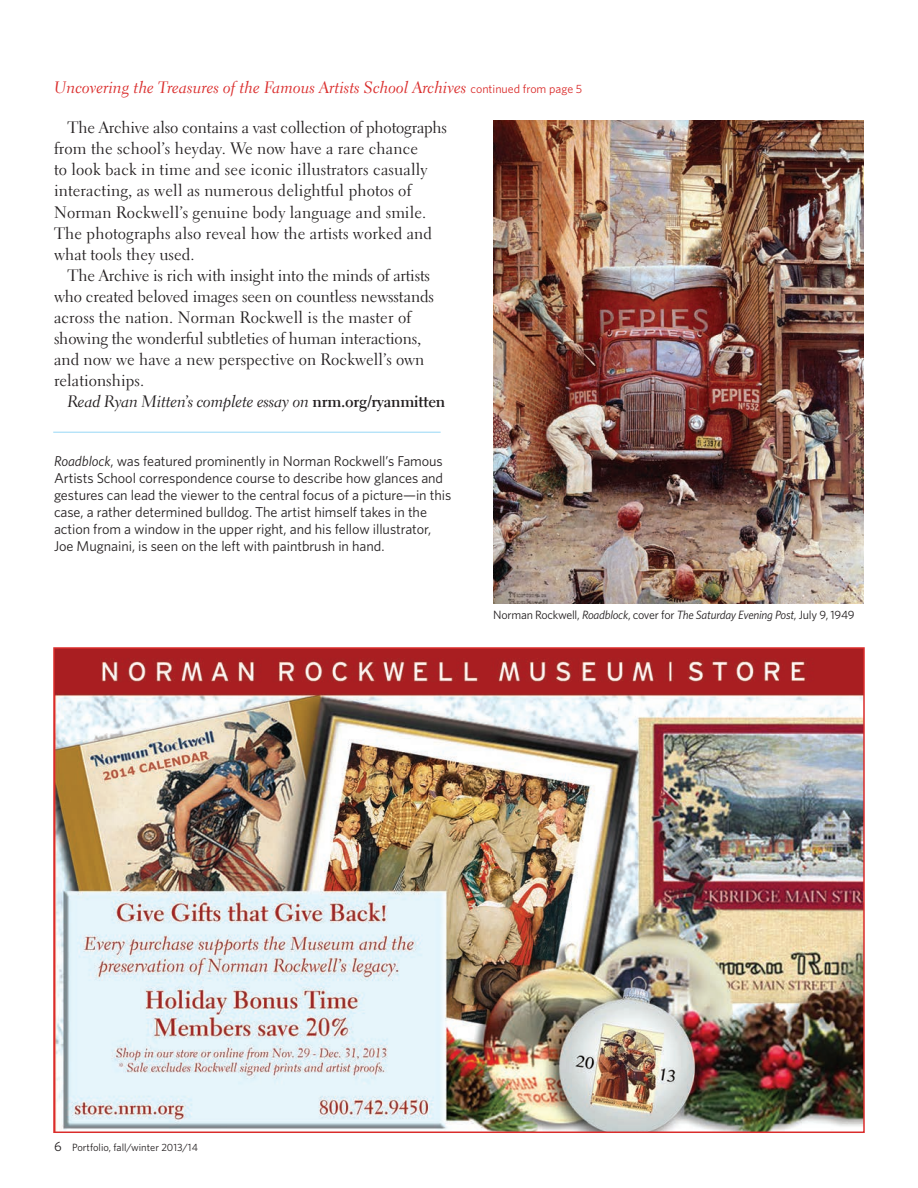
<style>
.page{position:relative;width:918px;height:1188px;background:#fff}
.page>*{position:absolute;margin:0;border:0;box-sizing:border-box;transform-origin:0 0}
.t1{font:16.5px/21px "Electra LH Regular Os F";letter-spacing:.005em;color:#231f20}
.t2{font:16.5px "Electra LH Cursive Os F";color:#da2c2b}
.t3{font:16.5px "Electra LH Cursive Os F";letter-spacing:-.015em;color:#231f20}
.t4{font:14.25px/17.1px "Whitney";letter-spacing:-.005em;color:#231f20}
.t5{font:12px "Whitney";letter-spacing:-.02em;color:#231f20}
.t6{font:10.5px "Whitney";color:#231f20}
.s1{font-family:"Whitney";font-size:12px}
.s2{font-family:"Electra LH Bold Os F"}
.s3{font-style:italic}
.s4{font-size:13.5px}
</style>
<div class="page">
<img style="left:56px;top:650px;width:806px;height:480px">
<img style="left:493px;top:121px;width:371px;height:482px">
<hr style="left:53px;top:432px;width:388px;height:1px;background:#96d7f6">
<p class="t2" style="left:54px;top:77px;width:530px">Uncovering the Treasures of the Famous Artists School Archives <span class="s1">continued from page 5</span></p>
<p class="t1" style="left:54px;top:117px;width:395px;text-indent:13px">The Archive also contains a vast collection of photographs from the school’s heyday. We now have a rare chance<br>to look back in time and see iconic illustrators casually interacting, as well as numerous delightful photos of Norman Rockwell’s genuine body language and smile.<br>The photographs also reveal how the artists worked and what tools they used.</p>
<p class="t1" style="left:54px;top:264px;width:381px;text-indent:13px">The Archive is rich with insight into the minds of artists who created beloved images seen on countless newsstands across the nation. Norman Rockwell is the master of showing the wonderful subtleties of human interactions, and now we have a new perspective on Rockwell’s own relationships.</p>
<p class="t3" style="left:68px;top:391px;width:379px">Read Ryan Mitten’s complete essay on <span class="s2">nrm.org/ryanmitten</span></p>
<p class="t4" style="left:54px;top:452px;width:399px"><span class="s3">Roadblock</span>, was featured prominently in Norman Rockwell’s Famous Artists School correspondence course to describe how glances and gestures can lead the viewer to the central focus of a picture—in this case, a rather determined bulldog. The artist himself takes in the action from a window in the upper right, and his fellow illustrator, Joe Mugnaini, is seen on the left with paintbrush in hand.</p>
<p class="t5" style="left:493px;top:607px;width:363px">Norman Rockwell, <span class="s3">Roadblock</span>, cover for <span class="s3">The Saturday Evening Post</span>, July 9, 1949</p>
<p class="t6" style="left:54px;top:1141px;width:145px"><span class="s4">6</span> Portfolio, fall/winter 2013/14</p>
</div>
